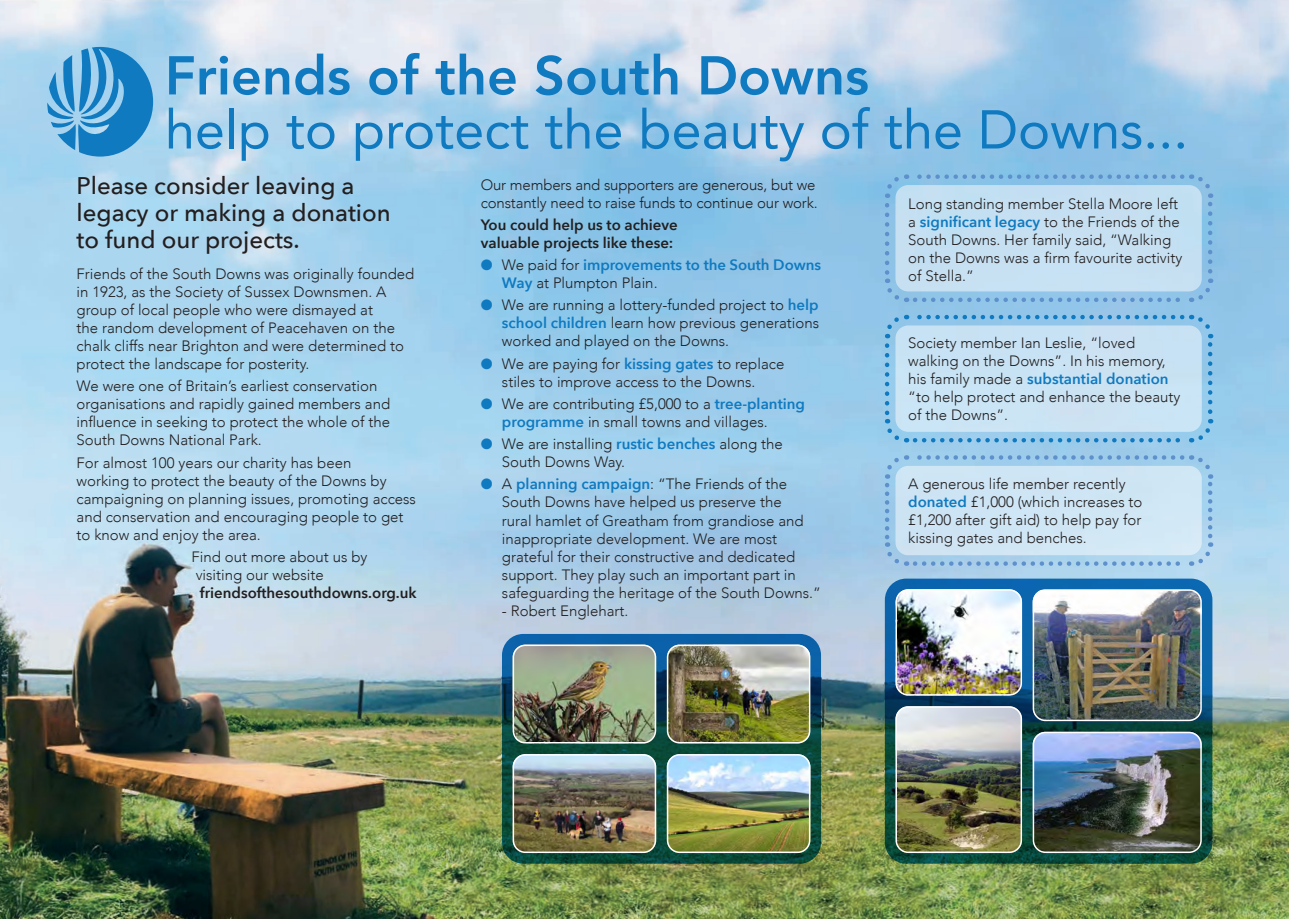
<style>
.page{position:relative;width:1289px;height:919px;background:#fff}
.page>*{position:absolute;margin:0;border:0;box-sizing:border-box;transform-origin:0 0}
.t1{font:54px "Avenir";color:#107ac0}
.t2{font:800 54px "Avenir";color:#107ac0}
.t3{font:500 24px/27px "Avenir Next";color:#231f20}
.t4{font:300 15px/18px "Avenir";color:#231f20}
.t5{font:600 15px/18px "Avenir Next";color:#231f20}
.t6{font:600 15px "Avenir Next";letter-spacing:-.005em;color:#107ac0}
.s1{font-family:"Avenir";font-weight:300;color:#231f20}
.s2{font-family:"Avenir Next";font-weight:600;color:#107ac0}
.s3{color:#107ac0}
</style>
<div class="page">
<img style="left:0;top:0;width:1288px;height:918px">
<svg style="left:884px;top:578px;width:328px;height:285px;background:#0c536c"></svg>
<svg style="left:502px;top:634px;width:319px;height:229px;background:#0d4f5a"></svg>
<div style="left:895px;top:185px;width:306px;height:106px;background:#c6e0f2;border-radius:13px"></div>
<div style="left:895px;top:325px;width:306px;height:107px;background:#cae3f4;border-radius:13px"></div>
<div style="left:895px;top:466px;width:306px;height:89px;background:#cee5f4;border-radius:13px"></div>
<svg style="left:883px;top:205px;width:24px;height:100px"></svg>
<svg style="left:915px;top:278px;width:299px;height:25px"></svg>
<svg style="left:1190px;top:172px;width:23px;height:99px"></svg>
<svg style="left:882px;top:173px;width:300px;height:25px"></svg>
<svg style="left:883px;top:345px;width:24px;height:100px"></svg>
<svg style="left:915px;top:419px;width:299px;height:25px"></svg>
<svg style="left:1190px;top:312px;width:23px;height:99px"></svg>
<svg style="left:882px;top:313px;width:300px;height:25px"></svg>
<svg style="left:883px;top:485px;width:24px;height:83px"></svg>
<svg style="left:915px;top:542px;width:299px;height:25px"></svg>
<svg style="left:1190px;top:452px;width:23px;height:84px"></svg>
<svg style="left:882px;top:454px;width:300px;height:24px"></svg>
<img style="left:512px;top:754px;width:144px;height:99px">
<div style="left:512px;top:754px;width:144px;height:99px;border:2px solid #fff;border-radius:12px"></div>
<img style="left:512px;top:644px;width:144px;height:99px">
<div style="left:512px;top:644px;width:144px;height:99px;border:2px solid #fff;border-radius:12px"></div>
<img style="left:666px;top:754px;width:144px;height:99px">
<div style="left:666px;top:754px;width:144px;height:99px;border:2px solid #fff;border-radius:12px"></div>
<img style="left:667px;top:644px;width:142px;height:99px">
<div style="left:666px;top:644px;width:144px;height:99px;border:2px solid #fff;border-radius:12px"></div>
<img style="left:895px;top:706px;width:127px;height:147px">
<div style="left:895px;top:706px;width:127px;height:147px;border:2px solid #fff;border-radius:12px"></div>
<img style="left:895px;top:589px;width:127px;height:106px">
<div style="left:895px;top:589px;width:127px;height:106px;border:2px solid #fff;border-radius:12px"></div>
<img style="left:1032px;top:731px;width:169px;height:122px">
<div style="left:1032px;top:731px;width:169px;height:122px;border:2px solid #fff;border-radius:12px"></div>
<img style="left:1032px;top:590px;width:169px;height:131px">
<div style="left:1032px;top:589px;width:169px;height:132px;border:2px solid #fff;border-radius:12px"></div>
<svg style="left:47px;top:47px;width:106px;height:109px;background:#54a2d5"></svg>
<h1 class="t2" style="left:165px;top:34px;width:705px">Friends of the South Downs</h1>
<h1 class="t1" style="left:165px;top:86px;width:1024px">help to protect the beauty of the Downs...</h1>
<h2 class="t3" style="left:77px;top:171px;width:316px">Please consider leaving a legacy or making a donation to fund our projects.</h2>
<p class="t4" style="left:77px;top:265px;width:339px">Friends of the South Downs was originally founded in 1923, as the Society of Sussex Downsmen. A group of local people who were dismayed at<br>the random development of Peacehaven on the chalk cliffs near Brighton and were determined to protect the landscape for posterity.</p>
<p class="t4" style="left:77px;top:377px;width:315px">We were one of Britain’s earliest conservation organisations and rapidly gained members and influence in seeking to protect the whole of the South Downs National Park.</p>
<p class="t4" style="left:77px;top:453px;width:341px">For almost 100 years our charity has been<br>working to protect the beauty of the Downs by campaigning on planning issues, promoting access and conservation and encouraging people to get to know and enjoy the area.</p>
<p class="t4" style="left:191px;top:547px;width:177px">Find out more about us by visiting our website</p>
<p class="t5" style="left:200px;top:583px;width:218px">friendsofthesouthdowns.org.uk</p>
<p class="t4" style="left:480px;top:175px;width:338px">Our members and supporters are generous, but we constantly need to raise funds to continue our work.</p>
<p class="t5" style="left:480px;top:215px;width:199px">You could help us to achieve valuable projects like these:</p>
<p class="t6" style="left:480px;top:252px;width:342px">● <span class="s1">We paid for</span> improvements to the South Downs</p>
<p class="t4" style="left:502px;top:274px;width:157px"><span class="s2">Way</span> at Plumpton Plain.</p>
<p class="t4" style="left:502px;top:296px;width:319px;text-align:justify;text-indent:-21px"><span class="s3">●</span> We are running a lottery-funded project to <span class="s2">help school children</span> learn how previous generations worked and played on the Downs.</p>
<p class="t4" style="left:480px;top:354px;width:305px;text-align:center"><span class="s3">●</span> We are paying for <span class="s2">kissing gates</span> to replace stiles to improve access to the Downs.</p>
<p class="t4" style="left:502px;top:395px;width:304px;text-indent:-21px"><span class="s3">●</span> We are contributing £5,000 to a <span class="s2">tree-planting programme</span> in small towns and villages.</p>
<p class="t4" style="left:502px;top:435px;width:282px;text-indent:-21px"><span class="s3">●</span> We are installing <span class="s2">rustic benches</span> along the<br>South Downs Way.</p>
<p class="t4" style="left:502px;top:475px;width:320px;text-indent:-21px"><span class="s3">●</span> A <span class="s2">planning campaign</span>: “The Friends of the South Downs have helped us preserve the<br>rural hamlet of Greatham from grandiose and inappropriate development. We are most grateful for their constructive and dedicated support. They play such an important part in safeguarding the heritage of the South Downs.”</p>
<p class="t4" style="left:502px;top:601px;width:128px">- Robert Englehart.</p>
<p class="t4" style="left:908px;top:194px;width:276px">Long standing member Stella Moore left a <span class="s2">significant legacy</span> to the Friends of the South Downs. Her family said, “Walking on the Downs was a firm favourite activity of Stella.”</p>
<p class="t4" style="left:908px;top:333px;width:259px">Society member Ian Leslie, “loved walking on the Downs”. In his memory,</p>
<p class="t6" style="left:908px;top:365px;width:262px"><span class="s1">his family made a</span> substantial donation</p>
<p class="t4" style="left:908px;top:387px;width:274px">“to help protect and enhance the beauty of the Downs”.</p>
<p class="t4" style="left:908px;top:474px;width:236px">A generous life member recently <span class="s2">donated</span> £1,000 (which increases to £1,200 after gift aid) to help pay for kissing gates and benches.</p>
</div>
